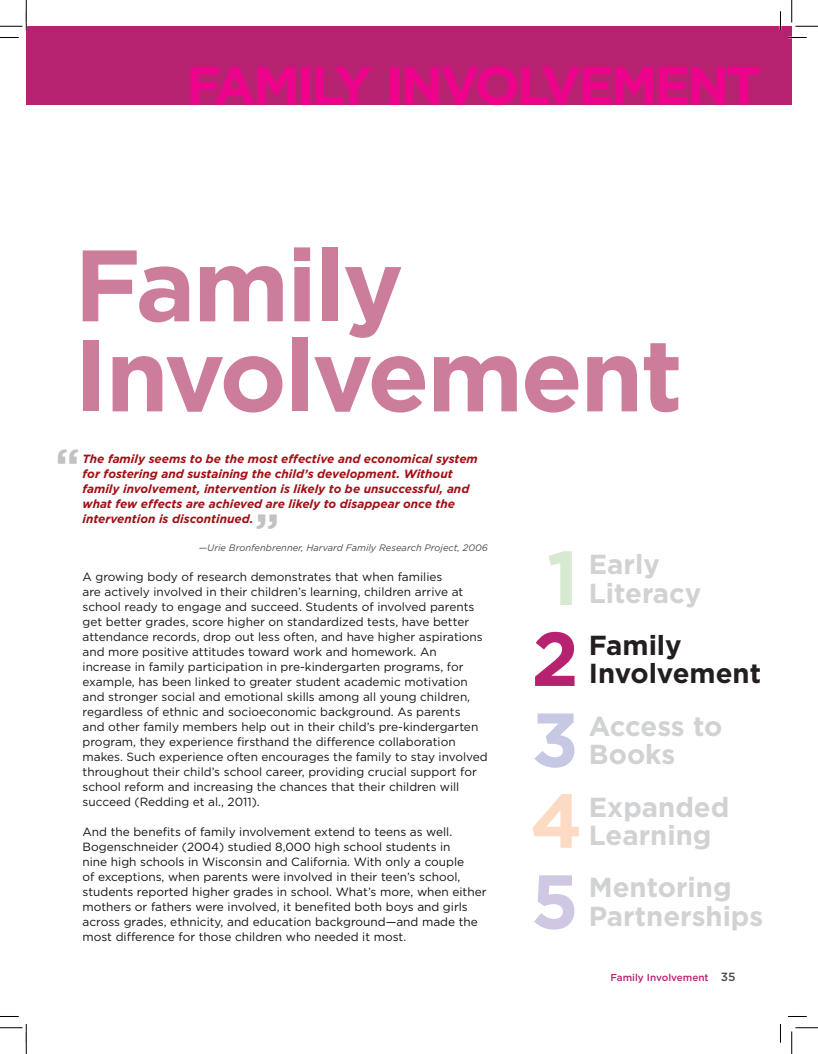
<style>
.page{position:relative;width:818px;height:1054px;background:#fff}
.page>*{position:absolute;margin:0;border:0;box-sizing:border-box;transform-origin:0 0}
.t1{font:700 101.25px/90px "Gotham";letter-spacing:-.025em;color:#cd7d9c}
.t2{font:700 76.25px "Gotham";color:#b62270}
.t3{font:700 76.25px "Gotham";color:#c7c8e4}
.t4{font:700 76.25px "Gotham";color:#fddac4}
.t5{font:700 76.25px "Gotham";color:#d0c7e2}
.t6{font:700 53.75px "Gotham";letter-spacing:-.06em;color:#ed028c}
.t7{font:700 45px "Gotham";color:#c1c2c3}
.t8{font:700 27.5px/28.8px "Gotham";color:#d1d2d4}
.t9{font:700 27.5px/28.8px "Gotham";color:#231f20}
.t10{font:11.88px/15px "Gotham";color:#181415}
.t11{font:11.88px/15px "Gotham";color:#131211}
.t12{font:italic 700 11.88px/15px "Gotham";color:#a01015}
.t13{font:500 10px "Gotham";color:#b62270}
.t14{font:italic 9.38px "Gotham";color:#4b4c4d}
.s1{color:#131211}
.s2{font-size:76.25px;color:#d8e9d2}
.s3{font-size:11.88px;color:#4b4c4d}
</style>
<div class="page">
<div style="left:26px;top:26px;width:765px;height:79px;background:#b62270"></div>
<svg style="left:0;top:37px;width:19px;height:1px"></svg>
<svg style="left:788px;top:37px;width:18px;height:1px"></svg>
<svg style="left:0;top:1016px;width:19px;height:1px"></svg>
<svg style="left:788px;top:1016px;width:18px;height:1px"></svg>
<svg style="left:779px;top:11px;width:2px;height:19px"></svg>
<svg style="left:780px;top:1024px;width:1px;height:18px"></svg>
<svg style="left:0;top:0;width:27px;height:30px"></svg>
<svg style="left:0;top:1024px;width:27px;height:30px"></svg>
<svg style="left:791px;top:0;width:27px;height:27px"></svg>
<svg style="left:791px;top:1027px;width:27px;height:27px"></svg>
<h3 class="t6" style="left:186px;top:54px;width:576px">FAMILY INVOLVEMENT</h3>
<h1 class="t1" style="left:74px;top:238px;width:610px">Family<br>Involvement</h1>
<h3 class="t7" style="left:56px;top:439px;width:26px">“</h3>
<p class="t12" style="left:82px;top:451px;width:397px">The family seems to be the most effective and economical system for fostering and sustaining the child’s development. Without family involvement, intervention is likely to be unsuccessful, and what few effects are achieved are likely to disappear once the intervention is discontinued.</p>
<p class="t14" style="left:199px;top:542px;width:290px">—Urie Bronfenbrenner, Harvard Family Research Project, 2006</p>
<p class="t10" style="left:82px;top:569px;width:407px">A growing body of research demonstrates that when families<br>are actively involved in their children’s learning, children arrive at school ready to engage and succeed. Students of involved parents get better grades, score higher on standardized tests, have better attendance records, drop out less often, and have higher aspirations and more positive attitudes toward work and homework. An increase in family participation in pre-kindergarten programs, for example, has been linked to greater student academic motivation and stronger social and emotional skills among all young children, regardless of ethnic and socioeconomic background. As parents<br>and other family members help out in their child’s pre-kindergarten program, they experience firsthand the difference collaboration makes. Such experience often encourages the family to stay involved throughout their child’s school career, providing crucial support for school reform and increasing the chances that their children will succeed (Redding et al., 2011<span class="s1">).</span></p>
<p class="t11" style="left:82px;top:824px;width:405px">And the benefits of family involvement extend to teens as well.<br>Bogenschneider (2004) studied 8,000 high school students in<br>nine high schools in Wisconsin and California. With only a couple<br>of exceptions, when parents were involved in their teen’s school, students reported higher grades in school. What’s more, when either mothers or fathers were involved, it benefited both boys and girls across grades, ethnicity, and education background—and made the most difference for those children who needed it most.</p>
<h3 class="t7" style="left:255px;top:504px;width:26px">”</h3>
<h3 class="t8" style="left:589px;top:549px;width:114px;text-indent:-42px"><span class="s2">1</span> Early<br>Literacy</h3>
<h2 class="t2" style="left:531px;top:615px;width:49px">2</h2>
<h3 class="t9" style="left:589px;top:630px;width:174px">Family<br>Involvement</h3>
<h2 class="t3" style="left:531px;top:696px;width:49px">3</h2>
<h3 class="t8" style="left:589px;top:711px;width:135px">Access to<br>Books</h3>
<h2 class="t4" style="left:530px;top:777px;width:54px">4</h2>
<h3 class="t8" style="left:589px;top:792px;width:142px">Expanded<br>Learning</h3>
<h2 class="t5" style="left:530px;top:857px;width:50px">5</h2>
<h3 class="t8" style="left:589px;top:872px;width:176px">Mentoring<br>Partnerships</h3>
<p class="t13" style="left:610px;top:972px;width:126px">Family Involvement <span class="s3">35</span></p>
</div>
